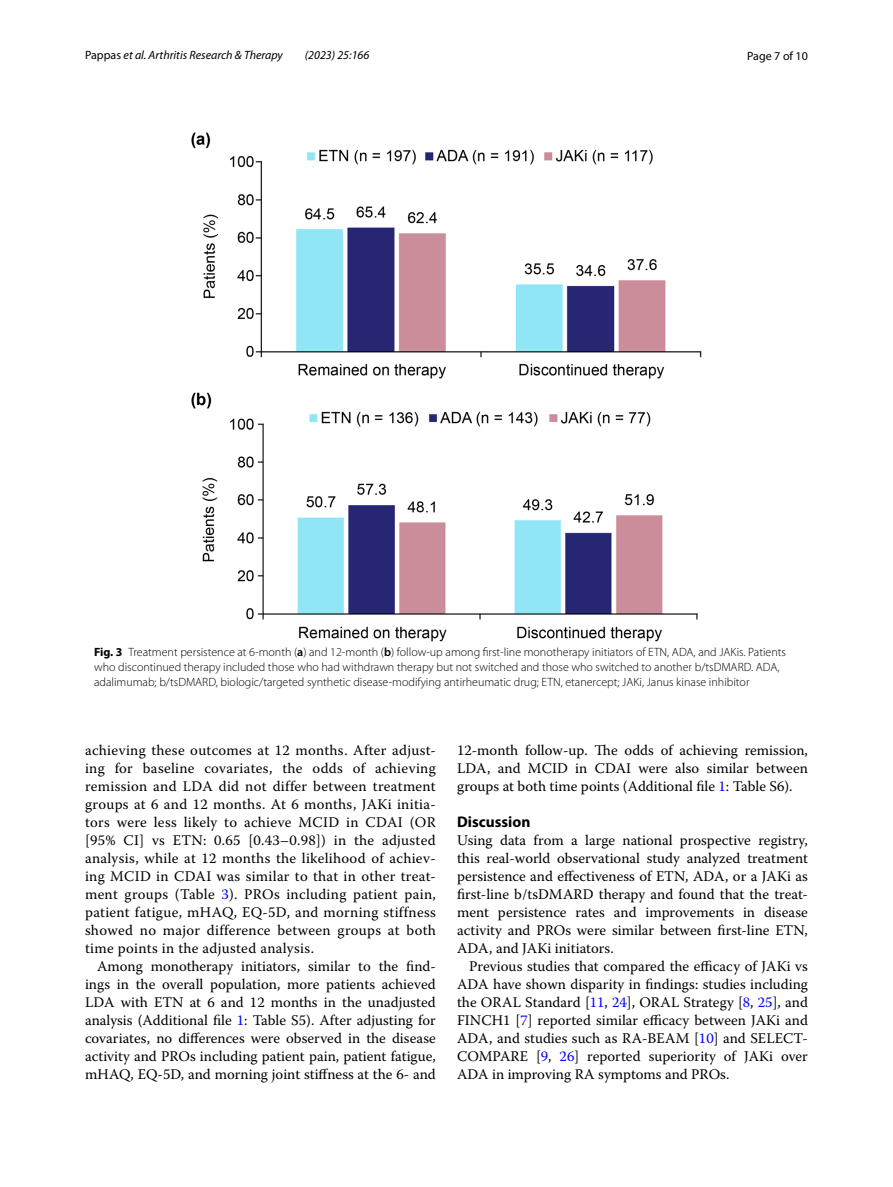
<style>
.page{position:relative;width:893px;height:1187px;background:#fff}
.page>*{position:absolute;margin:0;border:0;box-sizing:border-box;transform-origin:0 0}
.t1{font:700 15.45px "Myriad Pro";color:#000}
.t2{font:14.7px/18px "Warnock Pro";color:#000;text-align:justify}
.t3{font:300 12px/15px "Myriad Pro";color:#000}
.t4{font:italic 12px "Myriad Pro";color:#000}
.t5{font:12px "Myriad Pro";color:#000}
.s1{font-style:normal}
.s2{font-weight:700}
.s3{font-weight:600}
.s4{color:#00f}
</style>
<div class="page">
<img style="left:191px;top:133px;width:511px;height:508px">
<p class="t4" style="left:85px;top:48px;width:199px"><span class="s1">Pappas</span> et al. Arthritis Research &amp; Therapy</p>
<p class="t4" style="left:305px;top:48px;width:66px">(2023) 25:166</p>
<p class="t5" style="left:747px;top:48px;width:62px">Page 7 of 10</p>
<p class="t3" style="left:94px;top:645px;width:693px"><span class="s2">Fig. 3</span> Treatment persistence at 6-month (<span class="s3">a</span>) and 12-month (<span class="s3">b</span>) follow-up among first-line monotherapy initiators of ETN, ADA, and JAKis. Patients who discontinued therapy included those who had withdrawn therapy but not switched and those who switched to another b/tsDMARD. ADA, adalimumab; b/tsDMARD, biologic/targeted synthetic disease-modifying antirheumatic drug; ETN, etanercept; JAKi, Janus kinase inhibitor</p>
<p class="t2" style="left:85px;top:741px;width:352px">achieving these outcomes at 12 months. After adjust&shy;ing for baseline covariates, the odds of achieving remission and LDA did not differ between treatment groups at 6 and 12 months. At 6 months, JAKi initia&shy;tors were less likely to achieve MCID in CDAI (OR [95% CI] vs ETN: 0.65 [0.43–0.98]) in the adjusted analysis, while at 12 months the likelihood of achiev&shy;ing MCID in CDAI was similar to that in other treat&shy;ment groups (Table <span class="s4">3</span>). PROs including patient pain, patient fatigue, mHAQ, EQ-5D, and morning stiffness showed no major difference between groups at both time points in the adjusted analysis.</p>
<p class="t2" style="left:85px;top:957px;width:352px;text-indent:12px">Among monotherapy initiators, similar to the find&shy;ings in the overall population, more patients achieved LDA with ETN at 6 and 12 months in the unadjusted analysis (Additional file <span class="s4">1</span>: Table S5). After adjusting for covariates, no differences were observed in the disease activity and PROs including patient pain, patient fatigue, mHAQ, EQ-5D, and morning joint stiffness at the 6- and</p>
<p class="t2" style="left:457px;top:741px;width:352px">12-month follow-up. The odds of achieving remission, LDA, and MCID in CDAI were also similar between groups at both time points (Additional file <span class="s4">1</span>: Table S6).</p>
<p class="t1" style="left:457px;top:811px;width:75px">Discussion</p>
<p class="t2" style="left:457px;top:831px;width:352px">Using data from a large national prospective registry, this real-world observational study analyzed treatment persistence and effectiveness of ETN, ADA, or a JAKi as first-line b/tsDMARD therapy and found that the treat&shy;ment persistence rates and improvements in disease activity and PROs were similar between first-line ETN, ADA, and JAKi initiators.</p>
<p class="t2" style="left:457px;top:957px;width:352px;text-indent:12px">Previous studies that compared the efficacy of JAKi vs ADA have shown disparity in findings: studies including the ORAL Standard [<span class="s4">11</span>, <span class="s4">24</span>], ORAL Strategy [<span class="s4">8</span>, <span class="s4">25</span>], and FINCH1 [<span class="s4">7</span>] reported similar efficacy between JAKi and ADA, and studies such as RA-BEAM [<span class="s4">10</span>] and SELECT-COMPARE [<span class="s4">9</span>, <span class="s4">26</span>] reported superiority of JAKi over ADA in improving RA symptoms and PROs.</p>
</div>
